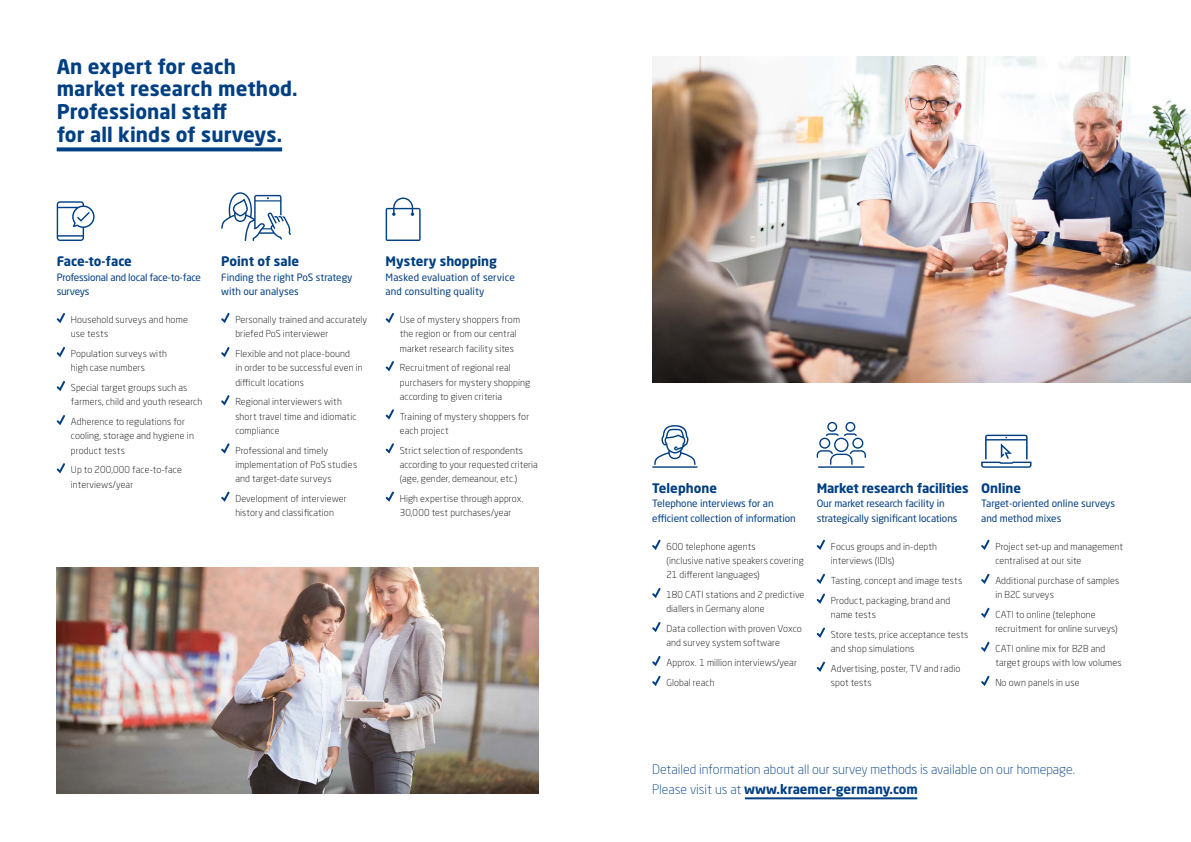
<style>
.page{position:relative;width:1191px;height:842px;background:#fff}
.page>*{position:absolute;margin:0;border:0;box-sizing:border-box;transform-origin:0 0}
.t1{font:700 20px/22.7px "Neo Sans Std";letter-spacing:.005em;color:#003f82}
.t2{font:300 13px/19.8px "Neo Sans Std";color:#003f82}
.t3{font:700 13px "Neo Sans Std";color:#003f82}
.t4{font:10px/14.2px "Neo Sans Std";letter-spacing:-.005em;color:#003f82}
.t5{font:300 9.5px/14.2px "Neo Sans Std";letter-spacing:.01em;color:#000}
.s1{font-weight:700}
</style>
<div class="page">
<img style="left:652px;top:57px;width:539px;height:326px">
<img style="left:57px;top:567px;width:482px;height:227px">
<svg style="left:57px;top:201px;width:38px;height:40px"></svg>
<svg style="left:221px;top:192px;width:70px;height:49px"></svg>
<svg style="left:386px;top:198px;width:34px;height:43px"></svg>
<svg style="left:652px;top:425px;width:45px;height:43px"></svg>
<svg style="left:816px;top:422px;width:50px;height:46px"></svg>
<svg style="left:981px;top:435px;width:50px;height:33px"></svg>
<svg style="left:56px;top:313px;width:9px;height:10px"></svg>
<svg style="left:56px;top:347px;width:9px;height:10px"></svg>
<svg style="left:56px;top:381px;width:9px;height:10px"></svg>
<svg style="left:56px;top:415px;width:9px;height:11px"></svg>
<svg style="left:56px;top:463px;width:9px;height:11px"></svg>
<svg style="left:221px;top:313px;width:9px;height:10px"></svg>
<svg style="left:221px;top:347px;width:9px;height:10px"></svg>
<svg style="left:221px;top:395px;width:9px;height:11px"></svg>
<svg style="left:221px;top:443px;width:9px;height:11px"></svg>
<svg style="left:221px;top:491px;width:9px;height:11px"></svg>
<svg style="left:385px;top:313px;width:9px;height:10px"></svg>
<svg style="left:385px;top:361px;width:9px;height:11px"></svg>
<svg style="left:385px;top:409px;width:9px;height:11px"></svg>
<svg style="left:385px;top:443px;width:9px;height:11px"></svg>
<svg style="left:385px;top:491px;width:9px;height:11px"></svg>
<svg style="left:57px;top:147px;width:225px;height:4px"></svg>
<svg style="left:652px;top:539px;width:9px;height:11px"></svg>
<svg style="left:652px;top:588px;width:9px;height:10px"></svg>
<svg style="left:652px;top:622px;width:9px;height:10px"></svg>
<svg style="left:652px;top:656px;width:9px;height:10px"></svg>
<svg style="left:652px;top:675px;width:9px;height:11px"></svg>
<svg style="left:816px;top:539px;width:9px;height:11px"></svg>
<svg style="left:816px;top:573px;width:9px;height:11px"></svg>
<svg style="left:816px;top:593px;width:9px;height:11px"></svg>
<svg style="left:816px;top:627px;width:9px;height:11px"></svg>
<svg style="left:816px;top:661px;width:9px;height:11px"></svg>
<svg style="left:981px;top:539px;width:9px;height:11px"></svg>
<svg style="left:981px;top:573px;width:9px;height:11px"></svg>
<svg style="left:981px;top:607px;width:9px;height:11px"></svg>
<svg style="left:981px;top:641px;width:9px;height:11px"></svg>
<svg style="left:981px;top:675px;width:9px;height:11px"></svg>
<hr style="left:745px;top:797px;width:172px;height:2px;background:#003f82">
<h1 class="t1" style="left:57px;top:54px;width:242px">An expert for each market research method.<br>Professional staff<br>for all kinds of surveys.</h1>
<h2 class="t3" style="left:57px;top:253px;width:77px">Face-to-face</h2>
<p class="t4" style="left:57px;top:270px;width:146px">Professional and local face-to-face surveys</p>
<p class="t5" style="left:71px;top:313px;width:118px">Household surveys and home use tests</p>
<p class="t5" style="left:71px;top:347px;width:97px">Population surveys with high case numbers</p>
<p class="t5" style="left:71px;top:381px;width:133px">Special target groups such as farmers, child and youth research</p>
<p class="t5" style="left:71px;top:415px;width:125px">Adherence to regulations for cooling, storage and hygiene in product tests</p>
<p class="t5" style="left:71px;top:463px;width:113px">Up to 200,000 face-to-face interviews/year</p>
<h2 class="t3" style="left:221px;top:253px;width:79px">Point of sale</h2>
<p class="t4" style="left:221px;top:270px;width:133px">Finding the right PoS strategy with our analyses</p>
<p class="t5" style="left:235px;top:313px;width:133px">Personally trained and accurately briefed PoS interviewer</p>
<p class="t5" style="left:235px;top:347px;width:129px">Flexible and not place-bound<br>in order to be successful even in difficult locations</p>
<p class="t5" style="left:235px;top:395px;width:123px">Regional interviewers with short travel time and idiomatic compliance</p>
<p class="t5" style="left:235px;top:443px;width:123px">Professional and timely implementation of PoS studies and target-date surveys</p>
<p class="t5" style="left:235px;top:491px;width:113px">Development of interviewer history and classification</p>
<h2 class="t3" style="left:386px;top:253px;width:113px">Mystery shopping</h2>
<p class="t4" style="left:386px;top:270px;width:131px">Masked evaluation of service and consulting quality</p>
<p class="t5" style="left:400px;top:313px;width:122px">Use of mystery shoppers from the region or from our central market research facility sites</p>
<p class="t5" style="left:400px;top:361px;width:132px">Recruitment of regional real purchasers for mystery shopping according to given criteria</p>
<p class="t5" style="left:400px;top:409px;width:131px">Training of mystery shoppers for each project</p>
<p class="t5" style="left:400px;top:443px;width:139px">Strict selection of respondents according to your requested criteria (age, gender, demeanour, etc.)</p>
<p class="t5" style="left:400px;top:491px;width:125px">High expertise through approx.<br>30,000 test purchases/year</p>
<h2 class="t3" style="left:652px;top:480px;width:66px">Telephone</h2>
<p class="t4" style="left:652px;top:496px;width:145px">Telephone interviews for an efficient collection of information</p>
<p class="t5" style="left:666px;top:539px;width:139px">600 telephone agents<br>(inclusive native speakers covering<br>21 different languages)</p>
<p class="t5" style="left:666px;top:587px;width:140px">180 CATI stations and 2 predictive diallers in Germany alone</p>
<p class="t5" style="left:666px;top:621px;width:137px">Data collection with proven Voxco and survey system software</p>
<p class="t5" style="left:666px;top:653px;width:132px;line-height:19.8px">Approx. 1 million interviews/year<br>Global reach</p>
<h2 class="t3" style="left:816px;top:480px;width:153px">Market research facilities</h2>
<p class="t4" style="left:816px;top:496px;width:142px">Our market research facility in strategically significant locations</p>
<p class="t5" style="left:831px;top:539px;width:108px">Focus groups and in-depth interviews (IDIs)</p>
<p class="t5" style="left:831px;top:570px;width:133px;line-height:19.8px">Tasting, concept and image tests<br>Product, packaging, brand and</p>
<p class="t5" style="left:831px;top:605px;width:139px;line-height:19.8px">name tests<br>Store tests, price acceptance tests</p>
<p class="t5" style="left:831px;top:639px;width:131px;line-height:19.8px">and shop simulations<br>Advertising, poster, TV and radio</p>
<p class="t5" style="left:831px;top:675px;width:42px">spot tests</p>
<h2 class="t3" style="left:981px;top:480px;width:42px">Online</h2>
<p class="t4" style="left:981px;top:496px;width:136px">Target-oriented online surveys and method mixes</p>
<p class="t5" style="left:995px;top:539px;width:129px">Project set-up and management centralised at our site</p>
<p class="t5" style="left:995px;top:573px;width:125px">Additional purchase of samples in B2C surveys</p>
<p class="t5" style="left:995px;top:607px;width:124px">CATI to online (telephone recruitment for online surveys)</p>
<p class="t5" style="left:995px;top:641px;width:128px">CATI online mix for B2B and target groups with low volumes</p>
<p class="t5" style="left:995px;top:675px;width:86px">No own panels in use</p>
<h2 class="t2" style="left:652px;top:759px;width:424px">Detailed information about all our survey methods is available on our homepage.<br>Please visit us at <span class="s1">www.kraemer-germany.com</span></h2>
</div>
